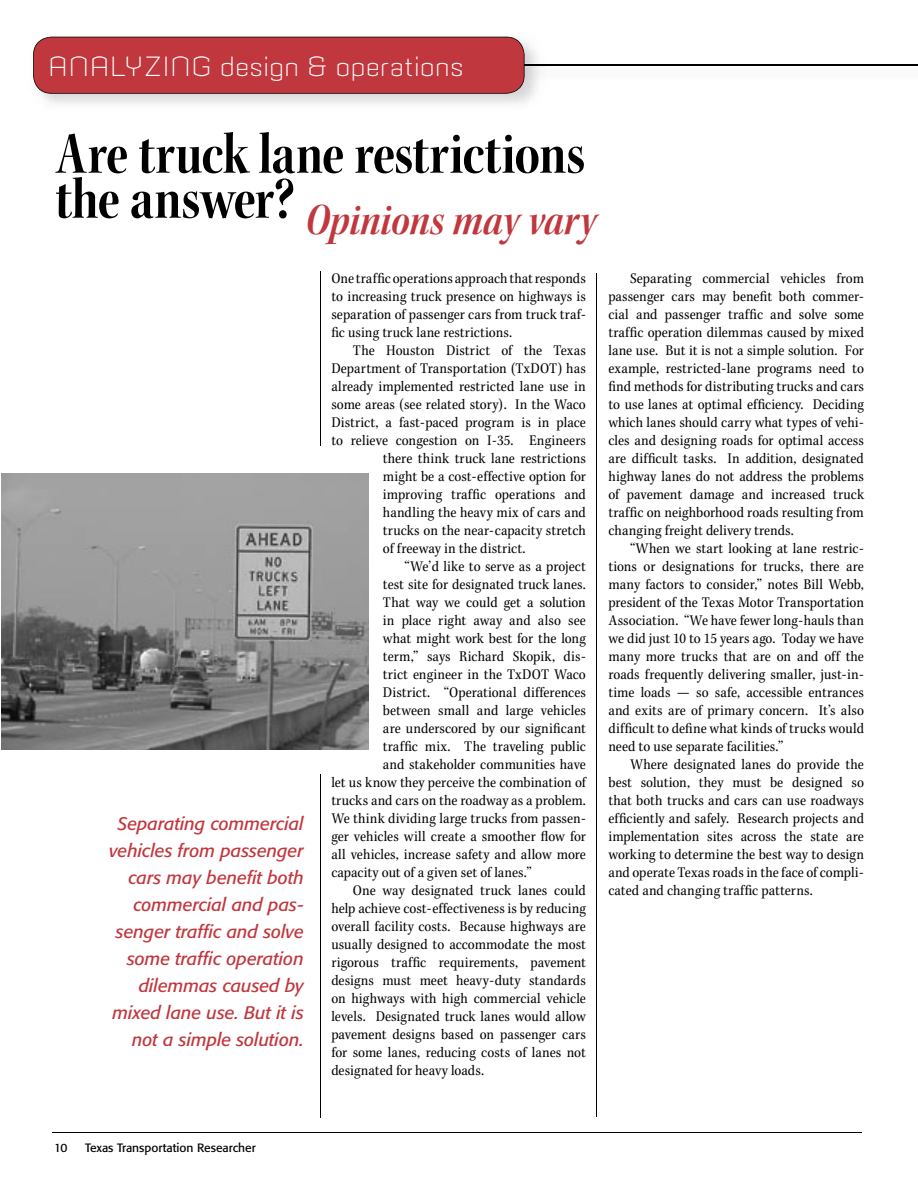
<style>
.page{position:relative;width:918px;height:1188px;background:#fff}
.page>*{position:absolute;margin:0;border:0;box-sizing:border-box;transform-origin:0 0}
.t1{font:60px "Kepl MM 620 450 40";letter-spacing:-.01em;color:#000}
.t2{font:45px "Kepl MM It 620 450 30";letter-spacing:-.005em;color:#c1373e}
.t3{font:300 27px "Armada";letter-spacing:-.01em;color:#fff}
.t4{font:italic 18px/27px "Formata";letter-spacing:-.005em;color:#c1373e;text-align:right}
.t5{font:15px/18px "Kepl MM 385 450 10";letter-spacing:.005em;color:#000;text-align:justify}
.t6{font:12px "Formata";color:#000}
</style>
<div class="page">
<hr style="left:52px;top:1132px;width:810px;height:1px;background:#000">
<img style="left:546px;top:64px;width:372px;height:1px">
<img style="left:546px;top:65px;width:372px;height:1px">
<img style="left:42px;top:36px;width:504px;height:68px">
<div style="left:33px;top:37px;width:492px;height:57px;background:#c1373e"></div>
<img style="left:1px;top:474px;width:368px;height:276px">
<hr style="left:596px;top:273px;width:1px;height:843px;background:#000">
<hr style="left:320px;top:774px;width:1px;height:344px;background:#000">
<hr style="left:320px;top:271px;width:1px;height:175px;background:#000">
<h3 class="t3" style="left:48px;top:51px;width:418px">ANALYZING design &amp; operations</h3>
<h1 class="t1" style="left:55px;top:121px;width:531px">Are truck lane restrictions</h1>
<h2 class="t2" style="left:55px;top:195px;width:543px"><sup>the</sup> <sup>answer?</sup> Opinions may vary</h2>
<p class="t4" style="left:109px;top:810px;width:196px">Separating commercial vehicles from passenger cars may benefit both commercial and pas&shy;senger traffic and solve some traffic operation dilemmas caused by mixed lane use. But it is not a simple solution.</p>
<p class="t5" style="left:331px;top:269px;width:256px">One traffic operations approach that responds to increasing truck presence on highways is separation of passenger cars from truck traf&shy;fic using truck lane restrictions.</p>
<p class="t5" style="left:353px;top:341px;width:234px">The Houston District of the Texas</p>
<p class="t5" style="left:331px;top:359px;width:256px">Department of Transportation (TxDOT) has</p>
<p class="t5" style="left:331px;top:377px;width:256px">already implemented restricted lane use in</p>
<p class="t5" style="left:331px;top:395px;width:256px">some areas (see related story). In the Waco</p>
<p class="t5" style="left:331px;top:413px;width:256px">District, a fast-paced program is in place</p>
<p class="t5" style="left:331px;top:431px;width:256px">to relieve congestion on I-35. Engineers</p>
<p class="t5" style="left:383px;top:449px;width:204px">there think truck lane restrictions</p>
<p class="t5" style="left:383px;top:467px;width:204px">might be a cost-effective option for</p>
<p class="t5" style="left:383px;top:485px;width:204px">improving traffic operations and</p>
<p class="t5" style="left:383px;top:503px;width:204px">handling the heavy mix of cars and</p>
<p class="t5" style="left:383px;top:521px;width:204px">trucks on the near-capacity stretch</p>
<p class="t5" style="left:383px;top:539px;width:144px">of freeway in the district.</p>
<p class="t5" style="left:405px;top:557px;width:183px">“We’d like to serve as a project</p>
<p class="t5" style="left:383px;top:575px;width:204px">test site for designated truck lanes.</p>
<p class="t5" style="left:383px;top:593px;width:204px">That way we could get a solution</p>
<p class="t5" style="left:383px;top:611px;width:204px">in place right away and also see</p>
<p class="t5" style="left:383px;top:629px;width:204px">what might work best for the long</p>
<p class="t5" style="left:383px;top:647px;width:204px">term,” says Richard Skopik, dis-</p>
<p class="t5" style="left:383px;top:665px;width:204px">trict engineer in the TxDOT Waco</p>
<p class="t5" style="left:383px;top:683px;width:204px">District. “Operational differences</p>
<p class="t5" style="left:383px;top:701px;width:204px">between small and large vehicles</p>
<p class="t5" style="left:383px;top:719px;width:204px">are underscored by our significant</p>
<p class="t5" style="left:383px;top:737px;width:204px">traffic mix. The traveling public</p>
<p class="t5" style="left:383px;top:755px;width:204px">and stakeholder communities have</p>
<p class="t5" style="left:331px;top:773px;width:256px">let us know they perceive the combination of</p>
<p class="t5" style="left:331px;top:791px;width:256px">trucks and cars on the roadway as a problem.</p>
<p class="t5" style="left:331px;top:809px;width:256px">We think dividing large trucks from passen-</p>
<p class="t5" style="left:331px;top:827px;width:256px">ger vehicles will create a smoother flow for</p>
<p class="t5" style="left:331px;top:845px;width:256px">all vehicles, increase safety and allow more</p>
<p class="t5" style="left:331px;top:863px;width:202px">capacity out of a given set of lanes.”</p>
<p class="t5" style="left:353px;top:881px;width:234px">One way designated truck lanes could</p>
<p class="t5" style="left:331px;top:899px;width:256px">help achieve cost-effectiveness is by reducing</p>
<p class="t5" style="left:331px;top:917px;width:256px">overall facility costs. Because highways are</p>
<p class="t5" style="left:331px;top:935px;width:256px">usually designed to accommodate the most</p>
<p class="t5" style="left:331px;top:953px;width:256px">rigorous traffic requirements, pavement</p>
<p class="t5" style="left:331px;top:971px;width:256px">designs must meet heavy-duty standards</p>
<p class="t5" style="left:331px;top:989px;width:256px">on highways with high commercial vehicle</p>
<p class="t5" style="left:331px;top:1007px;width:256px">levels. Designated truck lanes would allow</p>
<p class="t5" style="left:331px;top:1025px;width:256px">pavement designs based on passenger cars</p>
<p class="t5" style="left:331px;top:1043px;width:256px">for some lanes, reducing costs of lanes not</p>
<p class="t5" style="left:331px;top:1061px;width:154px">designated for heavy loads.</p>
<p class="t5" style="left:608px;top:269px;width:257px;text-indent:22px">Separating commercial vehicles from passenger cars may benefit both commer&shy;cial and passenger traffic and solve some traffic operation dilemmas caused by mixed lane use. But it is not a simple solution. For example, restricted-lane programs need to find methods for distributing trucks and cars to use lanes at optimal efficiency. Deciding which lanes should carry what types of vehi&shy;cles and designing roads for optimal access are difficult tasks. In addition, designated highway lanes do not address the problems of pavement damage and increased truck traffic on neighborhood roads resulting from changing freight delivery trends.</p>
<p class="t5" style="left:608px;top:539px;width:257px;text-indent:22px">“When we start looking at lane restric&shy;tions or designations for trucks, there are many factors to consider,” notes Bill Webb, president of the Texas Motor Transportation Association. “We have fewer long-hauls than we did just 10 to 15 years ago. Today we have many more trucks that are on and off the roads frequently delivering smaller, just-in&shy;time loads — so safe, accessible entrances and exits are of primary concern. It’s also difficult to define what kinds of trucks would need to use separate facilities.”</p>
<p class="t5" style="left:608px;top:755px;width:257px;text-indent:22px">Where designated lanes do provide the best solution, they must be designed so that both trucks and cars can use roadways efficiently and safely. Research projects and implementation sites across the state are working to determine the best way to design and operate Texas roads in the face of compli&shy;cated and changing traffic patterns.</p>
<p class="t6" style="left:54px;top:1140px;width:15px">10</p>
<p class="t6" style="left:85px;top:1140px;width:172px">Texas Transportation Researcher</p>
</div>
